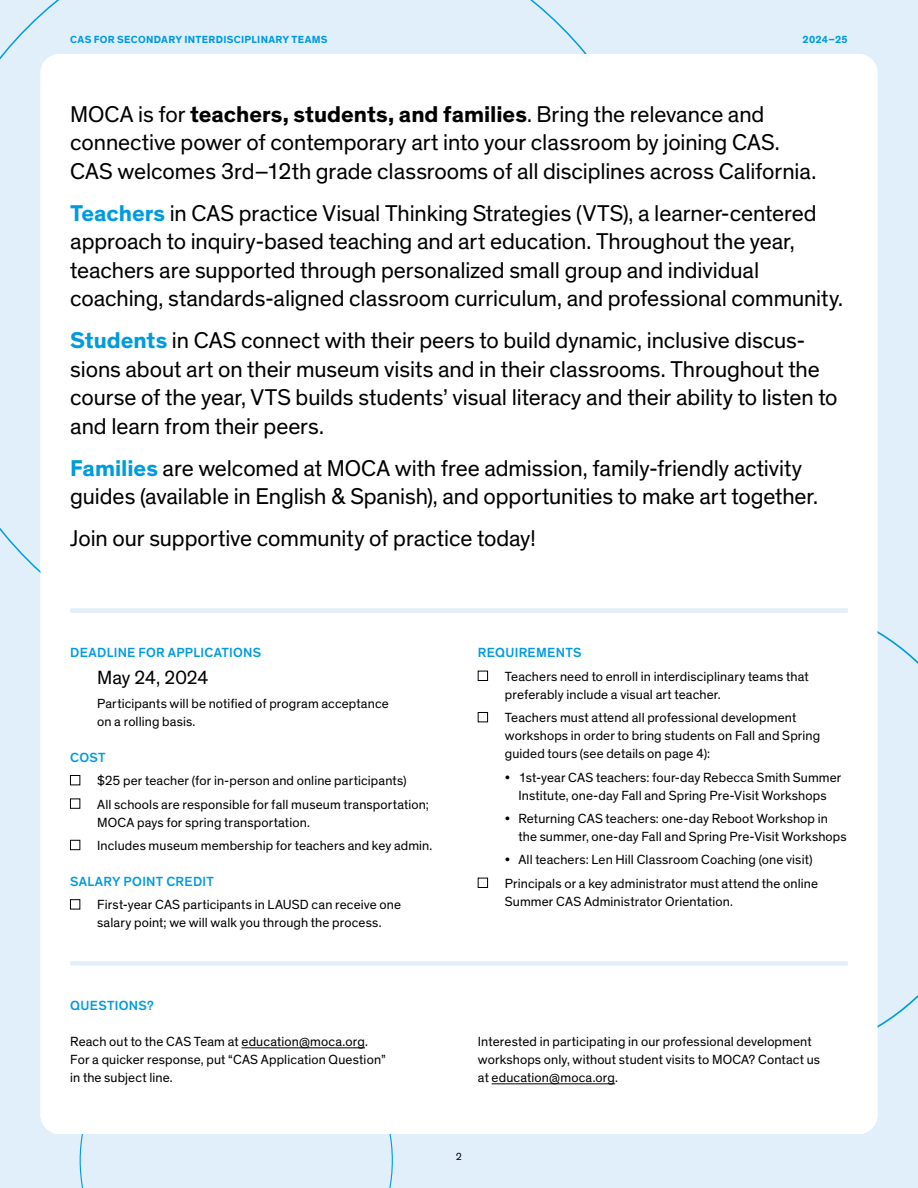
<style>
.page{position:relative;width:918px;height:1188px;background:#e1effa}
.page>*{position:absolute;margin:0;border:0;box-sizing:border-box;transform-origin:0 0}
.t1{font:23.25px/28.5px "Theinhardt";letter-spacing:-.005em;color:#000}
.t2{font:19.5px "Theinhardt";letter-spacing:-.015em;color:#000}
.t3{font:13.5px/18px "Theinhardt";letter-spacing:.01em;color:#000}
.t4{font:500 13.5px "Theinhardt";letter-spacing:.02em;color:#009bdf}
.t5{font:700 10.5px "Theinhardt";letter-spacing:.03em;color:#009bdf}
.t6{font:10.5px "Theinhardt";color:#000}
.s1{font-weight:700}
.s2{font-weight:700;color:#009bdf}
</style>
<div class="page">
<div style="left:40px;top:54px;width:838px;height:1080px;background:#fff;border-radius:19px"></div>
<div style="left:70px;top:775px;width:10px;height:10px;border:1px solid #000"></div>
<div style="left:70px;top:799px;width:10px;height:10px;border:1px solid #000"></div>
<div style="left:70px;top:840px;width:10px;height:10px;border:1px solid #000"></div>
<div style="left:70px;top:899px;width:10px;height:10px;border:1px solid #000"></div>
<hr style="left:242px;top:1048px;width:123px;height:1px;background:#000">
<div style="left:478px;top:671px;width:10px;height:10px;border:1px solid #000"></div>
<div style="left:478px;top:712px;width:10px;height:10px;border:1px solid #000"></div>
<div style="left:478px;top:878px;width:10px;height:10px;border:1px solid #000"></div>
<hr style="left:492px;top:1084px;width:123px;height:1px;background:#000">
<div style="left:70px;top:608px;width:778px;height:5px;background:#e1effa"></div>
<div style="left:70px;top:961px;width:778px;height:5px;background:#e1effa"></div>
<p class="t5" style="left:70px;top:33px;width:259px">CAS FOR SECONDARY INTERDISCIPLINARY TEAMS</p>
<p class="t5" style="left:803px;top:33px;width:47px">2024–25</p>
<h1 class="t1" style="left:70px;top:100px;width:748px">MOCA is for <span class="s1">teachers, students, and families</span>. Bring the relevance and connective power of contemporary art into your classroom by joining CAS.<br>CAS welcomes 3rd–12th grade classrooms of all disciplines across California.</h1>
<p class="t1" style="left:70px;top:199px;width:774px"><span class="s2">Teachers</span> in CAS practice Visual Thinking Strategies (VTS), a learner-centered approach to inquiry-based teaching and art education. Throughout the year, teachers are supported through personalized small group and individual coaching, standards-aligned classroom curriculum, and professional community.</p>
<p class="t1" style="left:70px;top:327px;width:769px"><span class="s2">Students</span> in CAS connect with their peers to build dynamic, inclusive discus&shy;sions about art on their museum visits and in their classrooms. Throughout the course of the year, VTS builds students’ visual literacy and their ability to listen to and learn from their peers.</p>
<h1 class="t1" style="left:70px;top:454px;width:749px"><span class="s2">Families</span> are welcomed at MOCA with free admission, family-friendly activity guides (available in English &amp; Spanish), and opportunities to make art together.</h1>
<h1 class="t1" style="left:70px;top:525px;width:467px">Join our supportive community of practice today!</h1>
<p class="t4" style="left:70px;top:645px;width:193px">DEADLINE FOR APPLICATIONS</p>
<h2 class="t2" style="left:97px;top:666px;width:113px">May 24, 2024</h2>
<p class="t3" style="left:97px;top:695px;width:293px">Participants will be notified of program acceptance on a rolling basis.</p>
<p class="t4" style="left:70px;top:749px;width:37px">COST</p>
<p class="t3" style="left:97px;top:769px;width:333px;line-height:23.4px">$25 per teacher (for in-person and online participants)<br>All schools are responsible for fall museum transportation;</p>
<p class="t3" style="left:97px;top:811px;width:337px;line-height:23.4px">MOCA pays for spring transportation.<br>Includes museum membership for teachers and key admin.</p>
<p class="t4" style="left:70px;top:873px;width:145px">SALARY POINT CREDIT</p>
<p class="t3" style="left:97px;top:896px;width:305px">First-year CAS participants in LAUSD can receive one salary point; we will walk you through the process.</p>
<p class="t4" style="left:478px;top:645px;width:105px">REQUIREMENTS</p>
<p class="t3" style="left:505px;top:668px;width:305px">Teachers need to enroll in interdisciplinary teams that preferably include a visual art teacher.</p>
<p class="t3" style="left:505px;top:709px;width:317px">Teachers must attend all professional development workshops in order to bring students on Fall and Spring guided tours (see details on page 4):</p>
<p class="t3" style="left:505px;top:768px;width:338px;text-align:center">• 1st-year CAS teachers: four-day Rebecca Smith Summer<br>Institute, one-day Fall and Spring Pre-Visit Workshops</p>
<p class="t3" style="left:518px;top:810px;width:330px;text-indent:-14px">• Returning CAS teachers: one-day Reboot Workshop in the summer, one-day Fall and Spring Pre-Visit Workshops</p>
<p class="t3" style="left:505px;top:848px;width:315px;line-height:23.4px">• All teachers: Len Hill Classroom Coaching (one visit)<br>Principals or a key administrator must attend the online</p>
<p class="t3" style="left:505px;top:893px;width:230px">Summer CAS Administrator Orientation.</p>
<p class="t4" style="left:70px;top:998px;width:85px">QUESTIONS?</p>
<p class="t3" style="left:70px;top:1033px;width:317px">Reach out to the CAS Team at education@moca.org.<br>For a quicker response, put “CAS Application Question” in the subject line.</p>
<p class="t3" style="left:478px;top:1033px;width:344px">Interested in participating in our professional development workshops only, without student visits to MOCA? Contact us at education@moca.org.</p>
<p class="t6" style="left:456px;top:1151px;width:8px">2</p>
</div>
